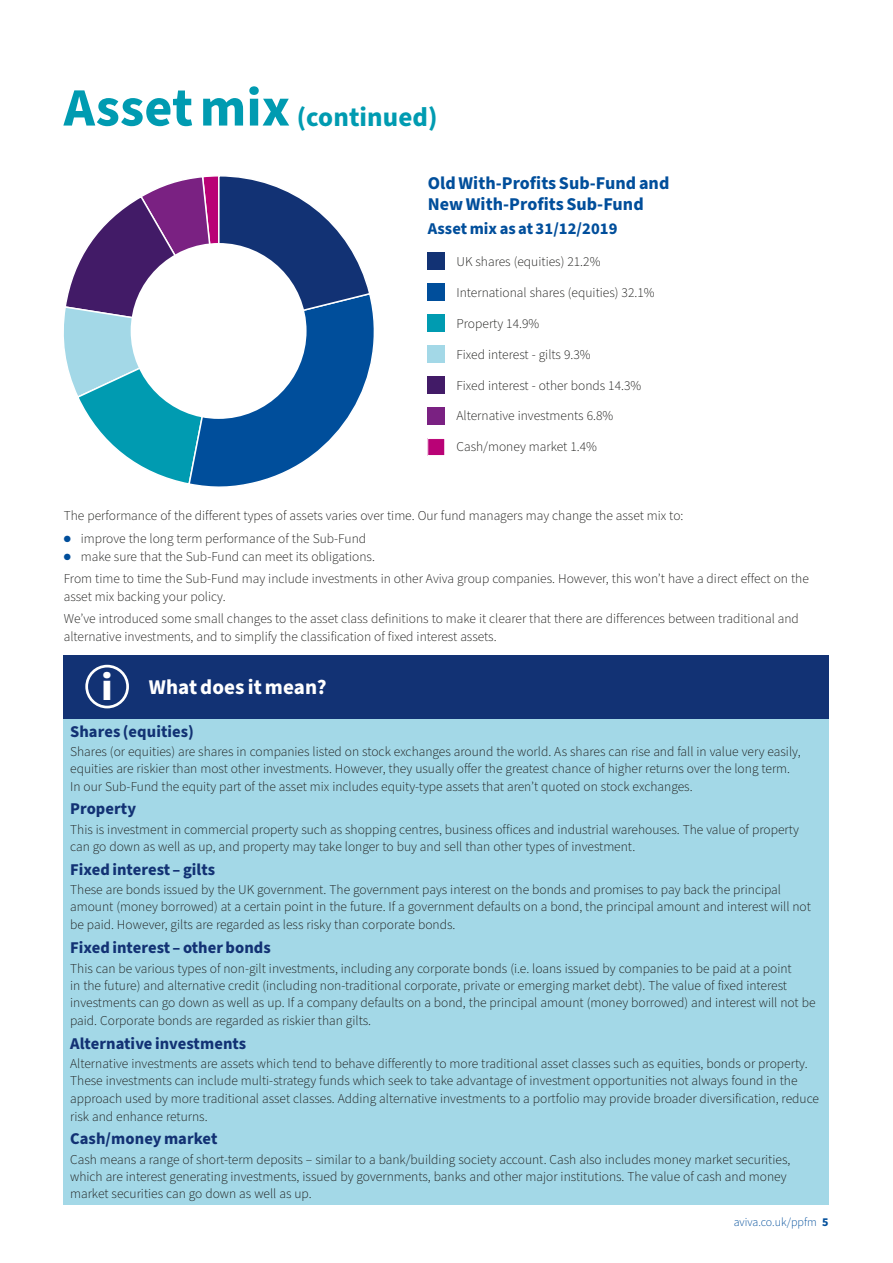
<style>
.page{position:relative;width:893px;height:1263px;background:#fff}
.page>*{position:absolute;margin:0;border:0;box-sizing:border-box;transform-origin:0 0}
.t1{font:900 38.4px "Source Sans Pro";color:#fff}
.t2{font:700 27px "Source Sans Pro";letter-spacing:.005em;color:#009bb1}
.t3{font:700 21px "Source Sans Pro";letter-spacing:.005em;color:#fff}
.t4{font:700 18px/21px "Source Sans Pro";letter-spacing:.005em;color:#004e9b}
.t5{font:700 16.5px "Source Sans Pro";letter-spacing:.005em;color:#123274}
.t6{font:700 16.5px "Source Sans Pro";letter-spacing:.005em;color:#004e9b}
.t7{font:300 13.5px/17.5px "Source Sans Pro";color:#1d1d1b}
.t8{font:300 12px "Source Sans Pro";color:#004e9b}
.s1{font-size:54px}
.s2{color:#004e9b}
.s3{font-weight:700}
</style>
<div class="page">
<div style="left:64px;top:718px;width:765px;height:487px;background:#a3d8e7"></div>
<div style="left:64px;top:655px;width:765px;height:64px;background:#123274"></div>
<div style="left:85px;top:665px;width:44px;height:43px;border:3px solid #fff;border-radius:50%"></div>
<div style="left:428px;top:252px;width:17px;height:17px;background:#123274"></div>
<div style="left:428px;top:283px;width:17px;height:17px;background:#004e9b"></div>
<div style="left:428px;top:314px;width:17px;height:17px;background:#009bb1"></div>
<div style="left:428px;top:345px;width:17px;height:17px;background:#a3d8e7"></div>
<div style="left:428px;top:376px;width:17px;height:17px;background:#421b67"></div>
<div style="left:428px;top:407px;width:17px;height:17px;background:#7a2182"></div>
<div style="left:428px;top:438px;width:17px;height:17px;background:#b90276"></div>
<div style="left:427px;top:438px;width:18px;height:18px;border:1px solid #fff"></div>
<svg style="left:64px;top:176px;width:310px;height:311px"></svg>
<div style="left:131px;top:243px;width:176px;height:176px;background:#fff;border-radius:50%"></div>
<h2 class="t2" style="left:64px;top:98px;width:375px"><span class="s1">Asset mix</span> (continued)</h2>
<h3 class="t4" style="left:428px;top:173px;width:243px">Old With-Profits Sub-Fund and<br>New With-Profits Sub-Fund</h3>
<p class="t6" style="left:428px;top:217px;width:191px">Asset mix as at 31/12/2019</p>
<p class="t7" style="left:456px;top:254px;width:146px">UK shares (equities) 21.2%</p>
<p class="t7" style="left:456px;top:284px;width:200px">International shares (equities) 32.1%</p>
<p class="t7" style="left:456px;top:315px;width:84px">Property 14.9%</p>
<p class="t7" style="left:456px;top:346px;width:136px">Fixed interest - gilts 9.3%</p>
<p class="t7" style="left:456px;top:377px;width:186px">Fixed interest - other bonds 14.3%</p>
<p class="t7" style="left:456px;top:407px;width:158px">Alternative investments 6.8%</p>
<p class="t7" style="left:456px;top:438px;width:142px">Cash/money market 1.4%</p>
<p class="t7" style="left:64px;top:507px;width:621px">The performance of the different types of assets varies over time. Our fund managers may change the asset mix to:</p>
<p class="t7" style="left:64px;top:530px;width:304px"><span class="s2">●</span> improve the long term performance of the Sub-Fund</p>
<p class="t7" style="left:64px;top:545px;width:746px;line-height:22.2px"><span class="s2">●</span> make sure that the Sub-Fund can meet its obligations.<br>From time to time the Sub-Fund may include investments in other Aviva group companies. However, this won’t have a direct effect on the</p>
<p class="t7" style="left:64px;top:586px;width:737px;line-height:22.2px">asset mix backing your policy.<br>We’ve introduced some small changes to the asset class definitions to make it clearer that there are differences between traditional and</p>
<p class="t7" style="left:64px;top:628px;width:434px">alternative investments, and to simplify the classification of fixed interest assets.</p>
<h1 class="t1" style="left:102px;top:661px;width:13px">i</h1>
<h3 class="t3" style="left:149px;top:673px;width:179px">What does it mean?</h3>
<p class="t5" style="left:70px;top:720px;width:125px">Shares (equities)</p>
<p class="t7" style="left:70px;top:743px;width:732px">Shares (or equities) are shares in companies listed on stock exchanges around the world. As shares can rise and fall in value very easily, equities are riskier than most other investments. However, they usually offer the greatest chance of higher returns over the long term.<br>In our Sub-Fund the equity part of the asset mix includes equity-type assets that aren’t quoted on stock exchanges.</p>
<p class="t5" style="left:70px;top:798px;width:67px">Property</p>
<p class="t7" style="left:70px;top:821px;width:730px">This is investment in commercial property such as shopping centres, business offices and industrial warehouses. The value of property can go down as well as up, and property may take longer to buy and sell than other types of investment.</p>
<p class="t5" style="left:70px;top:858px;width:146px">Fixed interest – gilts</p>
<p class="t7" style="left:70px;top:881px;width:742px">These are bonds issued by the UK government. The government pays interest on the bonds and promises to pay back the principal amount (money borrowed) at a certain point in the future. If a government defaults on a bond, the principal amount and interest will not be paid. However, gilts are regarded as less risky than corporate bonds.</p>
<p class="t5" style="left:70px;top:936px;width:202px">Fixed interest – other bonds</p>
<p class="t7" style="left:70px;top:960px;width:747px">This can be various types of non-gilt investments, including any corporate bonds (i.e. loans issued by companies to be paid at a point<br>in the future) and alternative credit (including non-traditional corporate, private or emerging market debt). The value of fixed interest investments can go down as well as up. If a company defaults on a bond, the principal amount (money borrowed) and interest will not be paid. Corporate bonds are regarded as riskier than gilts.</p>
<p class="t5" style="left:70px;top:1032px;width:178px">Alternative investments</p>
<p class="t7" style="left:70px;top:1055px;width:750px">Alternative investments are assets which tend to behave differently to more traditional asset classes such as equities, bonds or property.<br>These investments can include multi-strategy funds which seek to take advantage of investment opportunities not always found in the approach used by more traditional asset classes. Adding alternative investments to a portfolio may provide broader diversification, reduce risk and enhance returns.</p>
<p class="t5" style="left:70px;top:1128px;width:149px">Cash/money market</p>
<p class="t7" style="left:70px;top:1151px;width:722px">Cash means a range of short-term deposits – similar to a bank/building society account. Cash also includes money market securities, which are interest generating investments, issued by governments, banks and other major institutions. The value of cash and money market securities can go down as well as up.</p>
<p class="t8" style="left:734px;top:1214px;width:96px">aviva.co.uk/ppfm <span class="s3">5</span></p>
</div>
